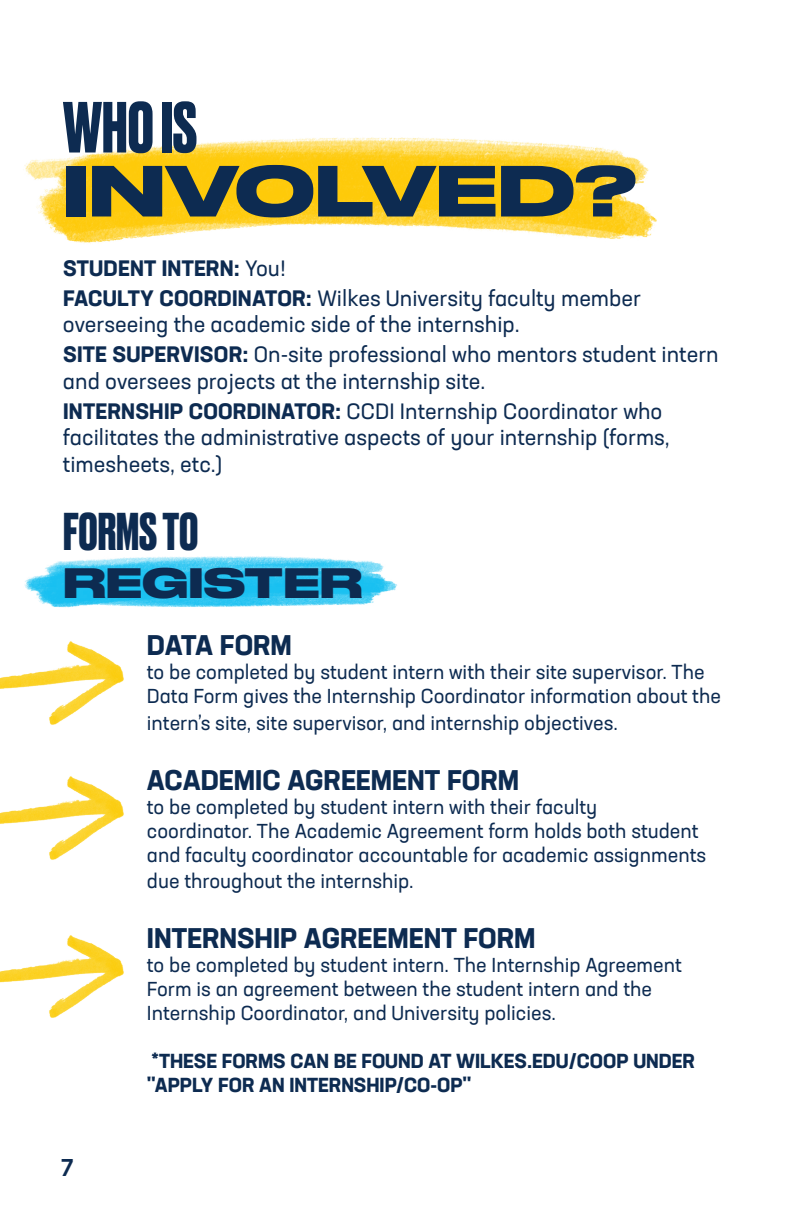
<style>
.page{position:relative;width:792px;height:1224px;background:#fff}
.page>*{position:absolute;margin:0;border:0;box-sizing:border-box;transform-origin:0 0}
.t1{font:700 68px "Druk Wide";color:#0d2b51}
.t2{font:700 68px "Druk";color:#0d2b51}
.t3{font:700 50px "Druk";color:#0d2b51}
.t4{font:700 40px "Druk Wide";color:#0d2b51}
.t5{font:700 28px "Neusa Next Pro";color:#0d2b51}
.t6{font:500 24px "Neusa Next Pro";color:#0d2b51}
.t7{font:22px/30px "Neusa Next Pro";color:#0d2b51}
.t8{font:700 22px/30px "Neusa Next Pro";letter-spacing:.01em;color:#0d2b51}
.t9{font:20px/24px "Neusa Next Pro";color:#0d2b51}
.t10{font:700 20px/24px "Neusa Next Pro";color:#0d2b51}
.s1{font-weight:400}
.s2{font-weight:700}
</style>
<div class="page">
<img style="left:24px;top:556px;width:373px;height:52px">
<img style="left:24px;top:137px;width:633px;height:107px">
<img style="left:0;top:641px;width:124px;height:84px">
<img style="left:0;top:776px;width:124px;height:84px">
<img style="left:0;top:935px;width:124px;height:83px">
<h1 class="t2" style="left:63px;top:81px;width:136px">WHO IS</h1>
<h1 class="t1" style="left:63px;top:135px;width:575px">INVOLVED?</h1>
<p class="t8" style="left:63px;top:253px;width:579px">STUDENT INTERN: <span class="s1">You!<br></span>FACULTY COORDINATOR: <span class="s1">Wilkes University faculty member</span></p>
<p class="t7" style="left:63px;top:309px;width:657px">overseeing the academic side of the internship.<br><span class="s2">SITE SUPERVISOR:</span> On-site professional who mentors student intern</p>
<p class="t7" style="left:63px;top:366px;width:601px">and oversees projects at the internship site.<br><span class="s2">INTERNSHIP COORDINATOR:</span> CCDI Internship Coordinator who</p>
<p class="t7" style="left:63px;top:424px;width:608px;line-height:26.4px">facilitates the administrative aspects of your internship (forms, timesheets, etc.)</p>
<h2 class="t3" style="left:63px;top:497px;width:137px">FORMS TO</h2>
<h3 class="t4" style="left:63px;top:550px;width:301px">REGISTER</h3>
<p class="t6" style="left:61px;top:1152px;width:14px">7</p>
<h3 class="t5" style="left:147px;top:627px;width:147px">DATA FORM</h3>
<p class="t9" style="left:147px;top:660px;width:576px">to be completed by student intern with their site supervisor. The<br>Data Form gives the Internship Coordinator information about the</p>
<p class="t9" style="left:147px;top:710px;width:473px">intern’s site, site supervisor, and internship objectives.</p>
<h3 class="t5" style="left:147px;top:762px;width:374px">ACADEMIC AGREEMENT FORM</h3>
<p class="t9" style="left:147px;top:794px;width:561px">to be completed by student intern with their faculty coordinator. The Academic Agreement form holds both student and faculty coordinator accountable for academic assignments</p>
<p class="t9" style="left:147px;top:869px;width:268px">due throughout the internship.</p>
<h3 class="t5" style="left:147px;top:920px;width:390px">INTERNSHIP AGREEMENT FORM</h3>
<p class="t9" style="left:147px;top:953px;width:537px">to be completed by student intern. The Internship Agreement<br>Form is an agreement between the student intern and the<br>Internship Coordinator, and University policies.</p>
<p class="t10" style="left:147px;top:1049px;width:550px">*THESE FORMS CAN BE FOUND AT WILKES.EDU/COOP UNDER "APPLY FOR AN INTERNSHIP/CO-OP"</p>
</div>
